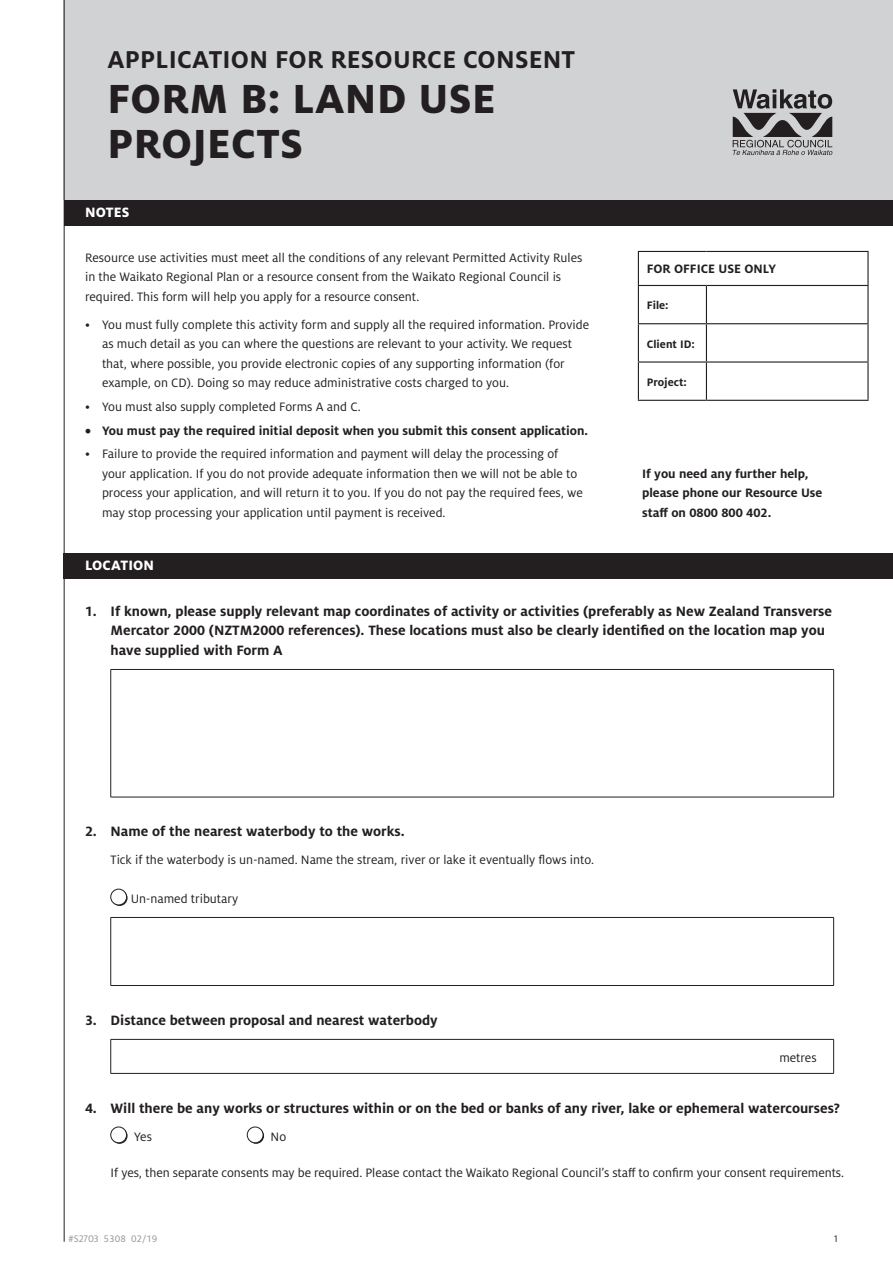
<style>
.page{position:relative;width:893px;height:1263px;background:#fff}
.page>*{position:absolute;margin:0;border:0;box-sizing:border-box;transform-origin:0 0}
.t1{font:800 45px/45px "Milo Pro";letter-spacing:.01em;color:#231f20}
.t2{font:700 27px "Milo Pro";letter-spacing:.01em;color:#231f20}
.t3{font:700 15px/19.5px "Milo Pro";color:#231f20}
.t4{font:800 15px "Milo Pro";letter-spacing:.01em;color:#fff}
.t5{font:13.5px/19.5px "Milo Pro";color:#231f20}
.t6{font:700 13.5px/19.5px "Milo Pro";color:#231f20}
.t7{font:700 12px "Milo Pro";color:#231f20}
.t8{font:10.5px "Milo Pro";color:#939598}
.t9{font:10.5px "Milo Pro";color:#231f20}
</style>
<div class="page">
<div style="left:64px;top:0;width:829px;height:200px;background:#d1d2d4"></div>
<div style="left:64px;top:200px;width:829px;height:25px;background:#231f20"></div>
<div style="left:64px;top:553px;width:829px;height:25px;background:#231f20"></div>
<hr style="left:111px;top:669px;width:723px;height:1px;background:#231f20">
<hr style="left:110px;top:670px;width:1px;height:127px;background:#231f20">
<hr style="left:833px;top:670px;width:1px;height:127px;background:#231f20">
<hr style="left:111px;top:797px;width:723px;height:1px;background:#231f20">
<svg style="left:112px;top:890px;width:16px;height:16px"></svg>
<div style="left:111px;top:889px;width:16px;height:16px;background:#fff;border-radius:50%"></div>
<div style="left:111px;top:889px;width:16px;height:16px;border:1px solid #231f20;border-radius:50%"></div>
<hr style="left:111px;top:917px;width:723px;height:1px;background:#231f20">
<hr style="left:110px;top:918px;width:1px;height:67px;background:#231f20">
<hr style="left:833px;top:918px;width:1px;height:67px;background:#231f20">
<hr style="left:111px;top:985px;width:723px;height:1px;background:#231f20">
<hr style="left:111px;top:1039px;width:723px;height:1px;background:#231f20">
<hr style="left:110px;top:1039px;width:1px;height:34px;background:#231f20">
<hr style="left:833px;top:1039px;width:1px;height:34px;background:#231f20">
<hr style="left:111px;top:1073px;width:723px;height:1px;background:#231f20">
<svg style="left:112px;top:1128px;width:16px;height:16px"></svg>
<div style="left:111px;top:1127px;width:16px;height:16px;background:#fff;border-radius:50%"></div>
<div style="left:111px;top:1127px;width:16px;height:16px;border:1px solid #231f20;border-radius:50%"></div>
<svg style="left:248px;top:1128px;width:16px;height:16px"></svg>
<div style="left:247px;top:1127px;width:16px;height:16px;background:#fff;border-radius:50%"></div>
<div style="left:247px;top:1127px;width:16px;height:16px;border:1px solid #231f20;border-radius:50%"></div>
<svg style="left:733px;top:89px;width:99px;height:66px"></svg>
<hr style="left:64px;top:0;width:1px;height:1242px;background:#231f20">
<svg style="left:639px;top:284px;width:228px;height:116px"></svg>
<hr style="left:638px;top:252px;width:1px;height:33px;background:#231f20">
<hr style="left:867px;top:252px;width:2px;height:33px;background:#231f20">
<hr style="left:638px;top:285px;width:68px;height:1px;background:#231f20">
<hr style="left:638px;top:286px;width:1px;height:37px;background:#231f20">
<hr style="left:706px;top:285px;width:163px;height:1px;background:#231f20">
<hr style="left:706px;top:286px;width:1px;height:37px;background:#231f20">
<hr style="left:867px;top:286px;width:2px;height:37px;background:#231f20">
<hr style="left:638px;top:323px;width:68px;height:1px;background:#231f20">
<hr style="left:638px;top:324px;width:1px;height:37px;background:#231f20">
<hr style="left:706px;top:323px;width:163px;height:1px;background:#231f20">
<hr style="left:706px;top:324px;width:1px;height:37px;background:#231f20">
<hr style="left:867px;top:324px;width:2px;height:37px;background:#231f20">
<hr style="left:638px;top:361px;width:68px;height:2px;background:#231f20">
<hr style="left:638px;top:363px;width:1px;height:37px;background:#231f20">
<hr style="left:706px;top:361px;width:163px;height:2px;background:#231f20">
<hr style="left:706px;top:363px;width:1px;height:37px;background:#231f20">
<hr style="left:867px;top:363px;width:2px;height:37px;background:#231f20">
<hr style="left:638px;top:400px;width:68px;height:1px;background:#231f20">
<hr style="left:706px;top:400px;width:163px;height:1px;background:#231f20">
<hr style="left:638px;top:251px;width:68px;height:1px;background:#231f20">
<hr style="left:706px;top:251px;width:163px;height:1px;background:#231f20">
<h2 class="t2" style="left:107px;top:44px;width:469px">APPLICATION FOR RESOURCE CONSENT</h2>
<h1 class="t1" style="left:108px;top:76px;width:389px">FORM B: LAND USE<br>PROJECTS</h1>
<p class="t4" style="left:85px;top:204px;width:46px">NOTES</p>
<p class="t5" style="left:85px;top:248px;width:499px">Resource use activities must meet all the conditions of any relevant Permitted Activity Rules in the Waikato Regional Plan or a resource consent from the Waikato Regional Council is required. This form will help you apply for a resource consent.</p>
<p class="t5" style="left:102px;top:315px;width:489px;text-indent:-17px">• You must fully complete this activity form and supply all the required information. Provide as much detail as you can where the questions are relevant to your activity. We request that, where possible, you provide electronic copies of any supporting information (for example, on CD). Doing so may reduce administrative costs charged to you.</p>
<p class="t5" style="left:85px;top:397px;width:277px">• You must also supply completed Forms A and C.</p>
<p class="t6" style="left:85px;top:421px;width:505px">• You must pay the required initial deposit when you submit this consent application.</p>
<p class="t5" style="left:102px;top:444px;width:482px;text-indent:-17px">• Failure to provide the required information and payment will delay the processing of your application. If you do not provide adequate information then we will not be able to process your application, and will return it to you. If you do not pay the required fees, we may stop processing your application until payment is received.</p>
<p class="t6" style="left:647px;top:259px;width:131px">FOR OFFICE USE ONLY</p>
<p class="t7" style="left:647px;top:299px;width:23px">File:</p>
<p class="t7" style="left:647px;top:337px;width:49px">Client ID:</p>
<p class="t7" style="left:647px;top:375px;width:41px">Project:</p>
<p class="t6" style="left:642px;top:464px;width:182px">If you need any further help, please phone our Resource Use staff on 0800 800 402.</p>
<p class="t4" style="left:85px;top:557px;width:71px">LOCATION</p>
<p class="t3" style="left:111px;top:601px;width:723px;text-indent:-26px">1. If known, please supply relevant map coordinates of activity or activities (preferably as New Zealand Transverse<br>Mercator 2000 (NZTM2000 references). These locations must also be clearly identified on the location map you have supplied with Form A</p>
<p class="t3" style="left:85px;top:822px;width:321px">2. Name of the nearest waterbody to the works.</p>
<p class="t5" style="left:111px;top:850px;width:485px">Tick if the waterbody is un-named. Name the stream, river or lake it eventually flows into.</p>
<p class="t5" style="left:131px;top:889px;width:109px">Un-named tributary</p>
<p class="t3" style="left:85px;top:1010px;width:354px">3. Distance between proposal and nearest waterbody</p>
<p class="t5" style="left:779px;top:1048px;width:39px">metres</p>
<p class="t3" style="left:85px;top:1098px;width:757px">4. Will there be any works or structures within or on the bed or banks of any river, lake or ephemeral watercourses?</p>
<p class="t5" style="left:134px;top:1127px;width:19px">Yes</p>
<p class="t5" style="left:271px;top:1127px;width:17px">No</p>
<p class="t5" style="left:111px;top:1163px;width:735px">If yes, then separate consents may be required. Please contact the Waikato Regional Council’s staff to confirm your consent requirements.</p>
<p class="t8" style="left:68px;top:1232px;width:90px">#S2703 5308 02/19</p>
<p class="t9" style="left:834px;top:1233px;width:5px">1</p>
</div>
